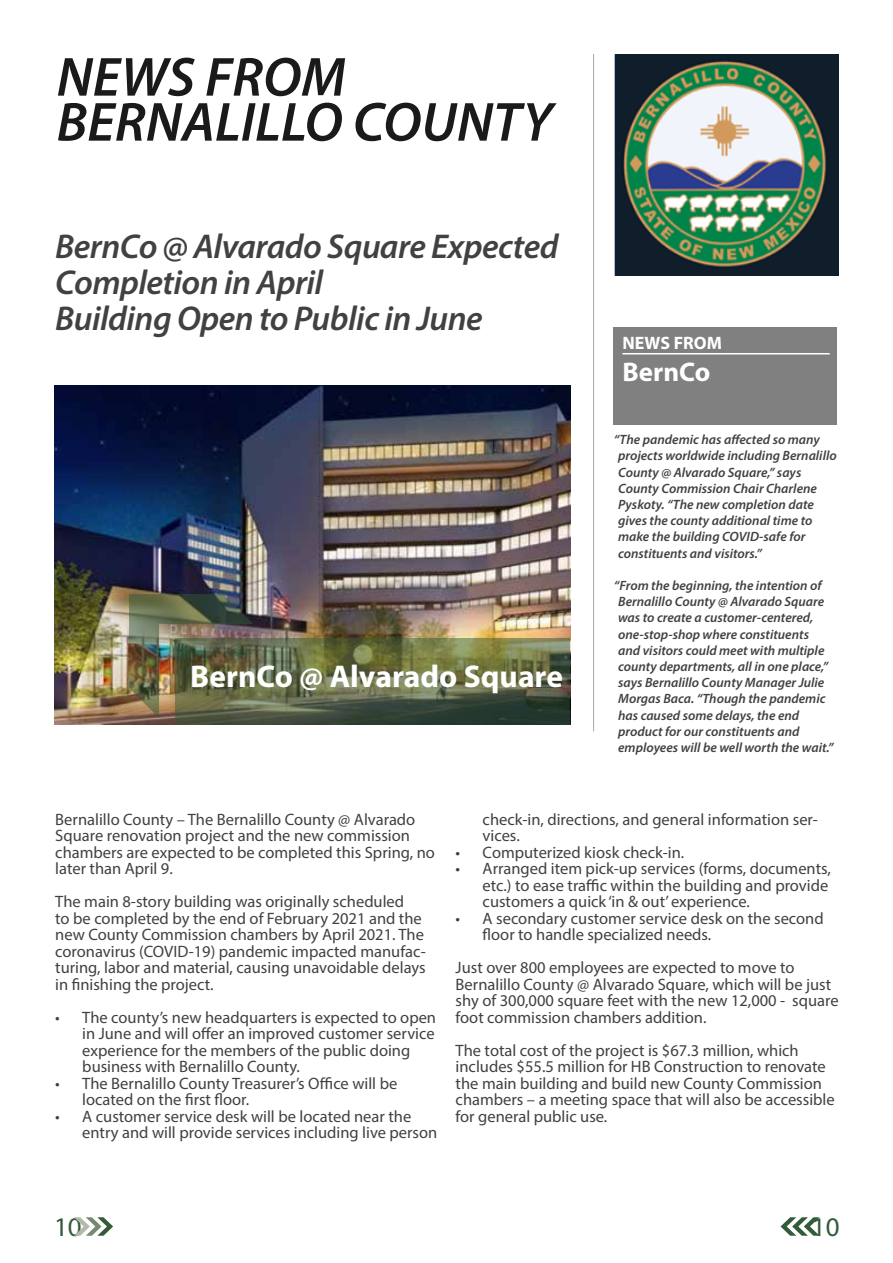
<style>
.page{position:relative;width:893px;height:1263px;background:#fff}
.page>*{position:absolute;margin:0;border:0;box-sizing:border-box;transform-origin:0 0}
.t1{font:italic 600 55.5px/45px "Myriad Pro";color:#1a1a1a}
.t2{font:italic 600 34.5px/36px "Myriad Pro";letter-spacing:-.015em;color:#414042}
.t3{font:700 31.5px "Myriad Pro";color:#fff}
.t4{font:700 27px "Myriad Pro";color:#fff}
.t5{font:27px "Myriad Pro";color:#335a39}
.t6{font:27px "Myriad Pro";color:#325b39}
.t7{font:700 18px "Myriad Pro";color:#fff}
.t8{font:16.5px/16.5px "Myriad Pro";color:#414042}
.t9{font:italic 600 13.5px/16.2px "Myriad Pro";color:#414042}
</style>
<div class="page">
<svg style="left:74px;top:1217px;width:39px;height:19px"></svg>
<svg style="left:780px;top:1217px;width:39px;height:19px"></svg>
<img style="left:54px;top:386px;width:517px;height:339px">
<hr style="left:593px;top:54px;width:1px;height:677px;background:#a7a9ac">
<img style="left:615px;top:54px;width:224px;height:222px">
<div style="left:614px;top:327px;width:223px;height:98px;background:#808080"></div>
<hr style="left:622px;top:353px;width:208px;height:1px;background:#fff">
<svg style="left:176px;top:638px;width:394px;height:87px;background:#5e6746"></svg>
<img style="left:129px;top:594px;width:124px;height:124px">
<h1 class="t1" style="left:57px;top:53px;width:498px">NEWS FROM<br>BERNALILLO COUNTY</h1>
<h2 class="t2" style="left:55px;top:228px;width:505px">BernCo @ Alvarado Square Expected<br>Completion in April<br>Building Open to Public in June</h2>
<h3 class="t3" style="left:190px;top:656px;width:374px">BernCo @ Alvarado Square</h3>
<p class="t7" style="left:622px;top:331px;width:101px">NEWS FROM</p>
<h3 class="t4" style="left:622px;top:354px;width:89px">BernCo</h3>
<p class="t9" style="left:618px;top:431px;width:220px;text-indent:-4px">“The pandemic has affected so many projects worldwide including Bernalillo County @ Alvarado Square,” says County Commission Chair Charlene Pyskoty. “The new completion date gives the county additional time to make the building COVID-safe for constituents and visitors.”</p>
<p class="t9" style="left:618px;top:577px;width:217px;text-indent:-4px">“From the beginning, the intention of Bernalillo County @ Alvarado Square was to create a customer-centered, one-stop-shop where constituents and visitors could meet with multiple county departments, all in one place,” says Bernalillo County Manager Julie Morgas Baca. “Though the pandemic has caused some delays, the end product for our constituents and employees will be well worth the wait.”</p>
<p class="t8" style="left:55px;top:810px;width:381px">Bernalillo County – The Bernalillo County @ Alvarado Square renovation project and the new commission chambers are expected to be completed this Spring, no later than April 9.</p>
<p class="t8" style="left:55px;top:893px;width:372px">The main 8-story building was originally scheduled<br>to be completed by the end of February 2021 and the new County Commission chambers by April 2021. The coronavirus (COVID-19) pandemic impacted manufac&shy;turing, labor and material, causing unavoidable delays in finishing the project.</p>
<p class="t8" style="left:82px;top:1008px;width:355px;text-indent:-27px">• The county’s new headquarters is expected to open in June and will offer an improved customer service experience for the members of the public doing business with Bernalillo County.</p>
<p class="t8" style="left:82px;top:1074px;width:317px;text-indent:-27px">• The Bernalillo County Treasurer’s Office will be located on the first floor.</p>
<p class="t8" style="left:82px;top:1107px;width:357px;text-indent:-27px">• A customer service desk will be located near the entry and will provide services including live person</p>
<p class="t8" style="left:483px;top:810px;width:337px">check-in, directions, and general information ser&shy;vices.</p>
<p class="t8" style="left:456px;top:843px;width:230px">• Computerized kiosk check-in.</p>
<p class="t8" style="left:483px;top:860px;width:350px;text-indent:-27px">• Arranged item pick-up services (forms, documents, etc.) to ease traffic within the building and provide customers a quick ‘in &amp; out’ experience.</p>
<p class="t8" style="left:483px;top:909px;width:343px;text-indent:-27px">• A secondary customer service desk on the second floor to handle specialized needs.</p>
<p class="t8" style="left:456px;top:959px;width:385px">Just over 800 employees are expected to move to Bernalillo County @ Alvarado Square, which will be just shy of 300,000 square feet with the new 12,000 - square foot commission chambers addition.</p>
<p class="t8" style="left:456px;top:1041px;width:381px">The total cost of the project is $67.3 million, which includes $55.5 million for HB Construction to renovate the main building and build new County Commission chambers – a meeting space that will also be accessible for general public use.</p>
<h3 class="t5" style="left:54px;top:1210px;width:29px">10</h3>
<h3 class="t6" style="left:812px;top:1210px;width:29px">10</h3>
</div>
